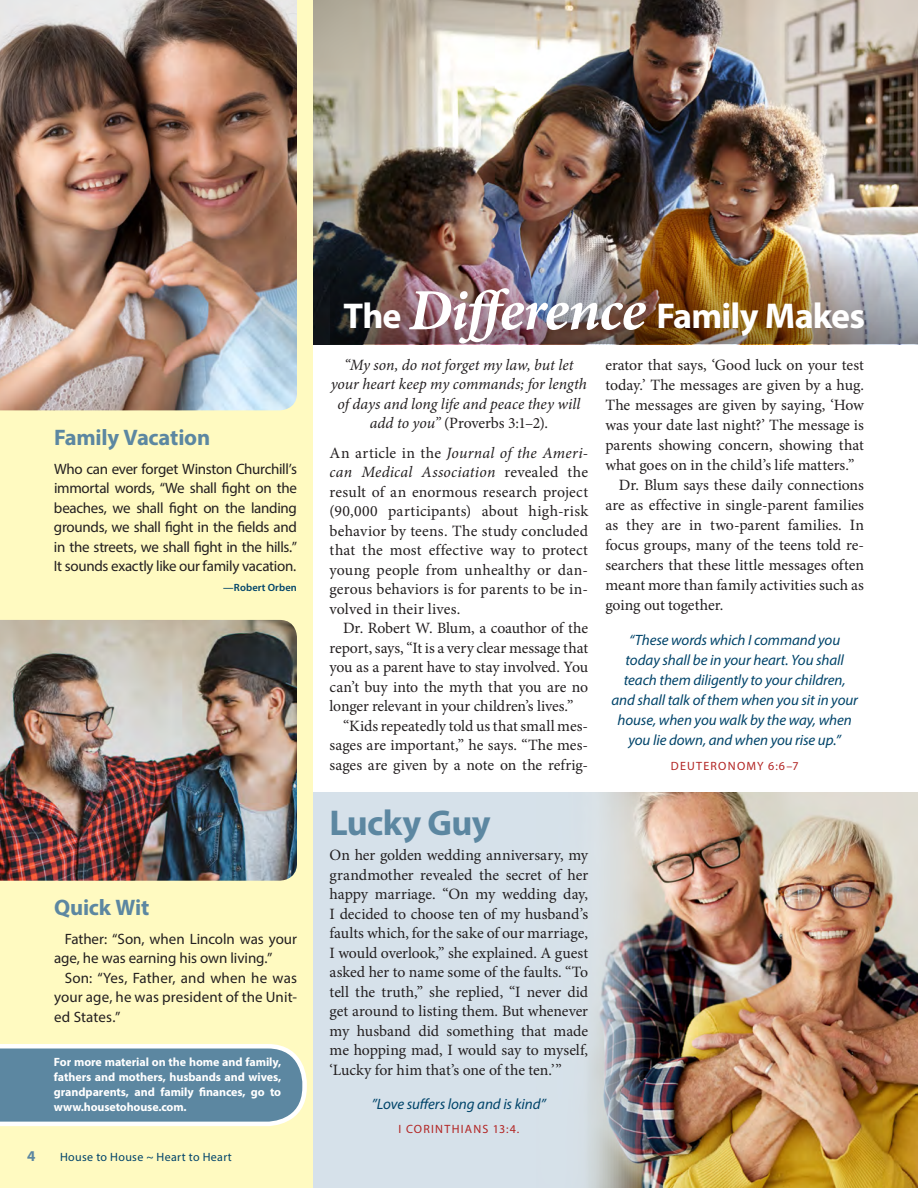
<style>
.page{position:relative;width:918px;height:1188px;background:#fff}
.page>*{position:absolute;margin:0;border:0;box-sizing:border-box;transform-origin:0 0}
.Side_Article_Heading{font:700 36px "Myriad Pro";letter-spacing:-.025em;color:#fff}
.Side_Article_Heading-2{font:700 36px "Myriad Pro";letter-spacing:-.02em;color:#5c87a1}
.Side_Article_Heading-3{font:700 22.5px "Myriad Pro";letter-spacing:-.01em;color:#5c87a1}
.Body_Serif{font:15.75px/19.5px "Minion Pro";color:#231f20;text-align:justify}
.Body_Serif-2{font:italic 15.75px/19.5px "Minion Pro";letter-spacing:-.005em;color:#231f20;text-align:center}
.scripture_1{font:italic 15px/20.1px "Myriad Pro";letter-spacing:-.005em;color:#00446a;text-align:center}
.Body_Sans-Serif{font:15px/19.5px "Myriad Pro";letter-spacing:-.02em;color:#231f20;text-align:justify}
.body_2_sans{font:15px/19.5px "Myriad Pro";color:#231f20}
.t1{font:700 15px "Myriad Pro";color:#5c87a1}
.t2{font:700 12px/15px "Myriad Pro";letter-spacing:-.01em;color:#fff;text-align:justify}
.scripture_attributio{font:12px "Myriad Pro";letter-spacing:.105em;color:#b22423}
.t3{font:12px "Myriad Pro";letter-spacing:.03em;color:#00446a}
.Body_Sans-Serif-2{font:600 10.5px "Myriad Pro";letter-spacing:.01em;color:#00446a}
.s1{font-family:"Minion Pro";font-style:italic;font-size:58.5px}
.s2{font-style:normal}
.s3{font-style:italic}
</style>
<div class="page">
<img style="left:313px;top:0;width:605px;height:344px">
<div style="left:313px;top:793px;width:605px;height:395px;background:#d6e1ea"></div>
<img style="left:587px;top:793px;width:331px;height:395px">
<img style="left:330px;top:249px;width:588px;height:95px">
<div style="left:0;top:0;width:313px;height:1188px;background:#fffac1"></div>
<svg style="left:0;top:1044px;width:307px;height:82px;background:#7397ac"></svg>
<img style="left:0;top:0;width:297px;height:410px">
<img style="left:0;top:620px;width:297px;height:261px">
<p class="Side_Article_Heading-3" style="left:54px;top:422px;width:158px">Family Vacation</p>
<p class="Body_Sans-Serif" style="left:54px;top:459px;width:245px">Who can ever forget Winston Churchill’s immortal words, “We shall fight on the beaches, we shall fight on the landing grounds, we shall fight in the fields and in the streets, we shall fight in the hills.” It sounds exactly like our family vacation.</p>
<p class="Body_Sans-Serif-2" style="left:223px;top:581px;width:75px">—Robert Orben</p>
<p class="Side_Article_Heading-3" style="left:54px;top:892px;width:97px">Quick Wit</p>
<p class="body_2_sans" style="left:54px;top:929px;width:245px;text-indent:11px">Father: “Son, when Lincoln was your age, he was earning his own living.”</p>
<p class="body_2_sans" style="left:54px;top:968px;width:245px;text-align:justify;text-indent:11px">Son: “Yes, Father, and when he was your age, he was president of the Unit&shy;ed States.”</p>
<p class="t2" style="left:54px;top:1054px;width:229px">For more material on the home and family, fathers and mothers, husbands and wives, grandparents, and family finances, go to www.housetohouse.com.</p>
<p class="t1" style="left:27px;top:1146px;width:10px">4</p>
<p class="t3" style="left:60px;top:1150px;width:173px">House to House ~ Heart to Heart</p>
<p class="Side_Article_Heading" style="left:343px;top:292px;width:523px">The <span class="s1">Difference</span> Family Makes</p>
<p class="Body_Serif-2" style="left:331px;top:355px;width:258px">“My son, do not forget my law, but let your heart keep my commands; for length of days and long life and peace they will add to you” <span class="s2">(Proverbs 3:1–2).</span></p>
<p class="Body_Serif" style="left:330px;top:443px;width:260px">An article in the <span class="s3">Journal of the Ameri&shy;can Medical Association</span> revealed the result of an enormous research project (90,000 participants) about high-risk behavior by teens. The study concluded that the most effective way to protect young people from unhealthy or dan&shy;gerous behaviors is for parents to be in&shy;volved in their lives.</p>
<p class="Body_Serif" style="left:330px;top:618px;width:260px;text-indent:13px">Dr. Robert W. Blum, a coauthor of the report, says, “It is a very clear message that you as a parent have to stay involved. You can’t buy into the myth that you are no longer relevant in your children’s lives.”</p>
<p class="Body_Serif" style="left:330px;top:716px;width:260px;text-indent:13px">“Kids repeatedly told us that small mes&shy;sages are important,” he says. “The mes&shy;sages are given by a note on the refrig-</p>
<p class="Side_Article_Heading-2" style="left:330px;top:799px;width:162px">Lucky Guy</p>
<p class="Body_Serif" style="left:330px;top:846px;width:260px">On her golden wedding anniversary, my grandmother revealed the secret of her happy marriage. “On my wedding day, I decided to choose ten of my husband’s faults which, for the sake of our marriage, I would overlook,” she explained. A guest asked her to name some of the faults. “To tell the truth,” she replied, “I never did get around to listing them. But whenever my husband did something that made me hopping mad, I would say to myself, ‘Lucky for him that’s one of the ten.’”</p>
<p class="scripture_1" style="left:372px;top:1094px;width:176px">”Love suffers long and is kind”</p>
<p class="scripture_attributio" style="left:399px;top:1122px;width:122px">I CORINTHIANS 13:4.</p>
<p class="Body_Serif" style="left:605px;top:355px;width:260px;line-height:20px">erator that says, ‘Good luck on your test today.’ The messages are given by a hug.<br>The messages are given by saying, ‘How was your date last night?’ The message is parents showing concern, showing that what goes on in the child’s life matters.”</p>
<p class="Body_Serif" style="left:605px;top:475px;width:260px;line-height:20px;text-indent:13px">Dr. Blum says these daily connections are as effective in single-parent families as they are in two-parent families. In focus groups, many of the teens told re&shy;searchers that these little messages often meant more than family activities such as going out together.</p>
<p class="scripture_1" style="left:611px;top:630px;width:248px">“These words which I command you today shall be in your heart. You shall teach them diligently to your children, and shall talk of them when you sit in your house, when you walk by the way, when you lie down, and when you rise up.”</p>
<p class="scripture_attributio" style="left:671px;top:758px;width:129px">DEUTERONOMY 6:6–7</p>
</div>
